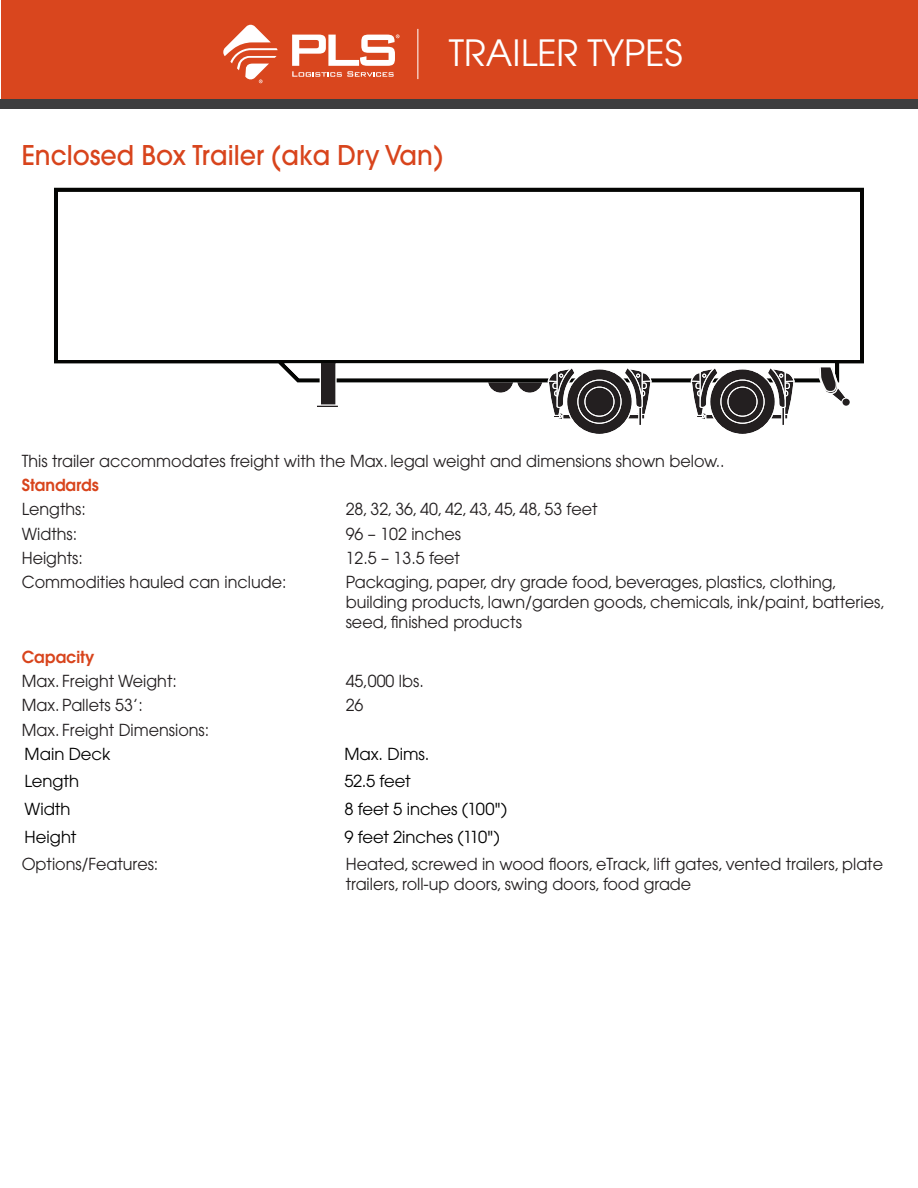
<style>
.page{position:relative;width:918px;height:1188px;background:#fff}
.page>*{position:absolute;margin:0;border:0;box-sizing:border-box;transform-origin:0 0}
.t1{font:36px "Avant Garde";color:#fff}
.t2{font:500 27px "Avant Garde";color:#d8441c;scale:.94 1}
.t3{font:16.5px/19.8px "Avant Garde";color:#231f20}
.Content_Body{font:16.5px "Avant Garde";letter-spacing:-.005em;color:#000}
.t4{font:600 16.5px "Avant Garde";color:#d8441c}
</style>
<div class="page">
<div style="left:1px;top:0;width:916px;height:109px;background:#d9461e"></div>
<svg style="left:223px;top:25px;width:55px;height:58px"></svg>
<svg style="left:292px;top:35px;width:108px;height:42px"></svg>
<hr style="left:417px;top:29px;width:1px;height:50px;background:#fff">
<div style="left:0;top:99px;width:918px;height:10px;background:#3e3e3f"></div>
<svg style="left:54px;top:188px;width:810px;height:181px;fill:#040503"></svg>
<div style="left:58px;top:192px;width:802px;height:167px;background:#fff"></div>
<svg style="left:284px;top:363px;width:567px;height:71px"></svg>
<div style="left:842px;top:399px;width:8px;height:7px;background:#231f20;border-radius:50%"></div>
<p class="t1" style="left:449px;top:31px;width:235px">TRAILER TYPES</p>
<p class="t2" style="left:22px;top:139px;width:450px">Enclosed Box Trailer (aka Dry Van)</p>
<p class="t3" style="left:22px;top:451px;width:705px">This trailer accommodates freight with the Max. legal weight and dimensions shown below..</p>
<p class="t4" style="left:22px;top:474px;width:79px">Standards</p>
<p class="t3" style="left:22px;top:500px;width:66px">Lengths:</p>
<p class="t3" style="left:346px;top:500px;width:253px">28, 32, 36, 40, 42, 43, 45, 48, 53 feet</p>
<p class="t3" style="left:22px;top:524px;width:57px">Widths:</p>
<p class="t3" style="left:346px;top:524px;width:117px">96 – 102 inches</p>
<p class="t3" style="left:22px;top:548px;width:63px">Heights:</p>
<p class="t3" style="left:346px;top:548px;width:116px">12.5 – 13.5 feet</p>
<p class="t3" style="left:22px;top:572px;width:266px">Commodities hauled can include:</p>
<p class="t3" style="left:346px;top:572px;width:541px">Packaging, paper, dry grade food, beverages, plastics, clothing, building products, lawn/garden goods, chemicals, ink/paint, batteries, seed, finished products</p>
<p class="t4" style="left:22px;top:646px;width:74px">Capacity</p>
<p class="t3" style="left:22px;top:671px;width:157px">Max. Freight Weight:</p>
<p class="t3" style="left:346px;top:671px;width:80px">45,000 lbs.</p>
<p class="t3" style="left:22px;top:695px;width:123px">Max. Pallets 53’:</p>
<p class="t3" style="left:346px;top:695px;width:19px">26</p>
<p class="t3" style="left:22px;top:720px;width:189px">Max. Freight Dimensions:</p>
<p class="Content_Body" style="left:25px;top:744px;width:87px">Main Deck</p>
<p class="Content_Body" style="left:344px;top:744px;width:87px">Max. Dims.</p>
<p class="Content_Body" style="left:25px;top:772px;width:56px">Length</p>
<p class="Content_Body" style="left:344px;top:772px;width:68px">52.5 feet</p>
<p class="Content_Body" style="left:25px;top:800px;width:47px">Width</p>
<p class="Content_Body" style="left:344px;top:800px;width:164px">8 feet 5 inches (100")</p>
<p class="Content_Body" style="left:25px;top:828px;width:53px">Height</p>
<p class="Content_Body" style="left:344px;top:828px;width:157px">9 feet 2inches (110")</p>
<p class="t3" style="left:22px;top:854px;width:138px">Options/Features:</p>
<p class="t3" style="left:346px;top:854px;width:539px">Heated, screwed in wood floors, eTrack, lift gates, vented trailers, plate trailers, roll-up doors, swing doors, food grade</p>
</div>
